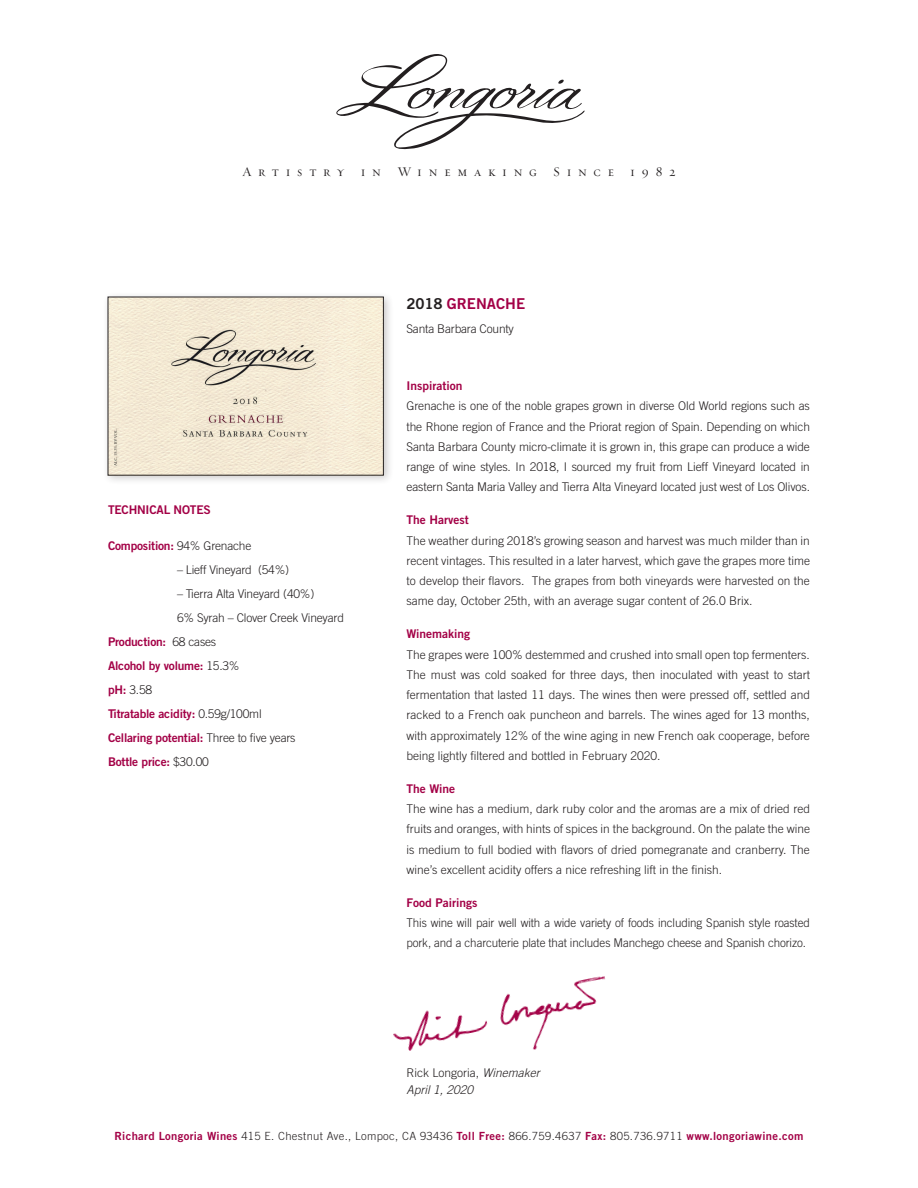
<style>
.page{position:relative;width:918px;height:1188px;background:#fff}
.page>*{position:absolute;margin:0;border:0;box-sizing:border-box;transform-origin:0 0}
.t1{font:15px "Trade Gothic Bold Two";color:#a30146}
.t2{font:13.5px "Requiem Display HTF Small Caps";letter-spacing:.5em;color:#231f20}
.t3{font:300 12px/20.2px "Trade Gothic";letter-spacing:-.01em;color:#231f20;text-align:justify}
.t4{font:12px/24px "Trade Gothic Bold Two";letter-spacing:-.015em;color:#a30146}
.t5{font:italic 300 12px/16.5px "Trade Gothic";color:#231f20}
.t6{font:300 11.25px "Trade Gothic";letter-spacing:.03em;color:#231f20}
.s1{font-family:"Trade Gothic";font-weight:300;color:#231f20}
.s2{font-family:"Trade Gothic Bold Two";font-weight:400;color:#a30146}
.s3{color:#231f20}
.s4{font-style:normal}
</style>
<div class="page">
<div style="left:102px;top:291px;width:292px;height:195px;background:#231f20;opacity:.25"></div>
<img style="left:393px;top:976px;width:212px;height:75px">
<svg style="left:336px;top:54px;width:249px;height:95px"></svg>
<img style="left:109px;top:298px;width:273px;height:177px">
<p class="t2" style="left:242px;top:163px;width:435px">Artistry in Winemaking Since 1982</p>
<p class="t4" style="left:108px;top:497px;width:104px">TECHNICAL NOTES</p>
<p class="t4" style="left:108px;top:533px;width:145px">Composition: <span class="s1">94% Grenache</span></p>
<p class="t3" style="left:177px;top:559px;width:114px">– Lieff Vineyard (54%)</p>
<p class="t3" style="left:177px;top:581px;width:169px;line-height:24px">– Tierra Alta Vineyard (40%)<br>6% Syrah – Clover Creek Vineyard</p>
<p class="t4" style="left:108px;top:629px;width:133px">Production: <span class="s1">68 cases<br></span>Alcohol by volume: <span class="s1">15.3%</span></p>
<p class="t3" style="left:108px;top:679px;width:46px"><span class="s2">pH:</span> 3.58</p>
<p class="t4" style="left:108px;top:701px;width:189px">Titratable acidity: <span class="s1">0.59g/100ml<br></span>Cellaring potential: <span class="s1">Three to five years<br></span>Bottle price: <span class="s1">$30.00</span></p>
<p class="t1" style="left:406px;top:294px;width:120px"><span class="s3">2018</span> GRENACHE</p>
<p class="t3" style="left:406px;top:319px;width:109px">Santa Barbara County</p>
<p class="t4" style="left:406px;top:374px;width:58px">Inspiration</p>
<p class="t3" style="left:406px;top:396px;width:405px">Grenache is one of the noble grapes grown in diverse Old World regions such as the Rhone region of France and the Priorat region of Spain. Depending on which Santa Barbara County micro-climate it is grown in, this grape can produce a wide range of wine styles. In 2018, I sourced my fruit from Lieff Vineyard located in eastern Santa Maria Valley and Tierra Alta Vineyard located just west of Los Olivos.</p>
<p class="t4" style="left:406px;top:508px;width:64px">The Harvest</p>
<p class="t3" style="left:406px;top:530px;width:405px">The weather during 2018’s growing season and harvest was much milder than in recent vintages. This resulted in a later harvest, which gave the grapes more time to develop their flavors. The grapes from both vineyards were harvested on the same day, October 25th, with an average sugar content of 26.0 Brix.</p>
<p class="t4" style="left:406px;top:622px;width:65px">Winemaking</p>
<p class="t3" style="left:406px;top:644px;width:405px">The grapes were 100% destemmed and crushed into small open top fermenters.<br>The must was cold soaked for three days, then inoculated with yeast to start fermentation that lasted 11 days. The wines then were pressed off, settled and racked to a French oak puncheon and barrels. The wines aged for 13 months, with approximately 12% of the wine aging in new French oak cooperage, before being lightly filtered and bottled in February 2020.</p>
<p class="t4" style="left:406px;top:776px;width:50px">The Wine</p>
<p class="t3" style="left:406px;top:799px;width:405px">The wine has a medium, dark ruby color and the aromas are a mix of dried red fruits and oranges, with hints of spices in the background. On the palate the wine is medium to full bodied with flavors of dried pomegranate and cranberry. The wine’s excellent acidity offers a nice refreshing lift in the finish.</p>
<p class="t4" style="left:406px;top:890px;width:73px">Food Pairings</p>
<p class="t3" style="left:406px;top:913px;width:405px">This wine will pair well with a wide variety of foods including Spanish style roasted pork, and a charcuterie plate that includes Manchego cheese and Spanish chorizo.</p>
<p class="t5" style="left:406px;top:1064px;width:135px"><span class="s4">Rick Longoria,</span> Winemaker<br>April 1, 2020</p>
<p class="t6" style="left:114px;top:1129px;width:691px"><span class="s2">Richard Longoria Wines</span> 415 E. Chestnut Ave., Lompoc, CA 93436 <span class="s2">Toll Free:</span> 866.759.4637 <span class="s2">Fax:</span> 805.736.9711 <span class="s2">www.longoriawine.com</span></p>
</div>
